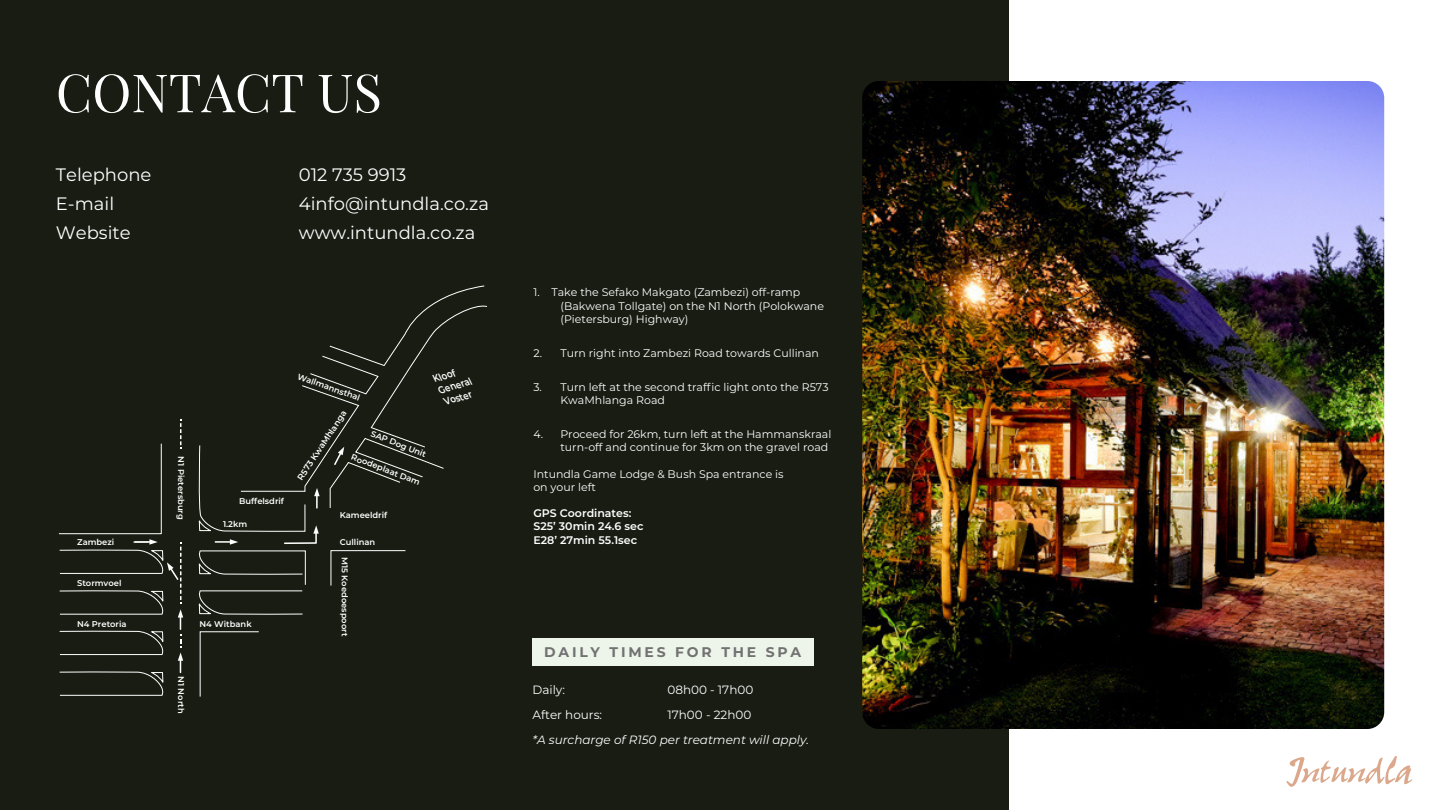
<style>
.page{position:relative;width:1440px;height:810px;background:#fff}
.page>*{position:absolute;margin:0;border:0;box-sizing:border-box;transform-origin:0 0}
.t1{font:52.9px "Playfair Display";color:#fff}
.t2{font:18px "Montserrat";color:#fff}
.t3{font:700 14px "Montserrat";letter-spacing:.2em;color:#717171}
.t4{font:12px "Montserrat";color:#fff}
.t5{font:italic 12px "Montserrat";color:#fff}
.t6{font:11px/13.2px "Montserrat";color:#fff}
.t7{font:600 11px/13.2px "Montserrat";color:#fff}
.t8{font:italic 600 10.4px/12.4px "Montserrat";color:#fff;scale:.82 1}
.t9{font:600 8.5px "Montserrat";color:#fff}
.t10{font:600 8.4px "Montserrat";color:#fff}
</style>
<div class="page">
<div style="left:0;top:0;width:1009px;height:810px;background:#181c12"></div>
<img style="left:862px;top:81px;width:522px;height:648px">
<div style="left:532px;top:638px;width:281px;height:28px;background:#edf5ea"></div>
<svg style="left:199px;top:631px;width:60px;height:66px"></svg>
<svg style="left:58px;top:419px;width:125px;height:277px"></svg>
<svg style="left:198px;top:285px;width:289px;height:330px"></svg>
<svg style="left:1286px;top:756px;width:126px;height:31px"></svg>
<h1 class="t1" style="left:56px;top:51px;width:328px">CONTACT US</h1>
<h2 class="t2" style="left:56px;top:163px;width:97px">Telephone</h2>
<h2 class="t2" style="left:299px;top:163px;width:109px">012 735 9913</h2>
<h2 class="t2" style="left:56px;top:192px;width:60px">E-mail</h2>
<h2 class="t2" style="left:299px;top:192px;width:192px">4info@intundla.co.za</h2>
<h2 class="t2" style="left:56px;top:221px;width:76px">Website</h2>
<h2 class="t2" style="left:299px;top:221px;width:178px">www.intundla.co.za</h2>
<p class="t10" style="left:187px;top:456px;width:65px;rotate:90deg">N1 Pietersburg</p>
<p class="t10" style="left:239px;top:495px;width:46px">Buffelsdrif</p>
<p class="t10" style="left:223px;top:518px;width:26px">1.2km</p>
<p class="t10" style="left:300px;top:370px;width:67px;rotate:20deg">Wallmannsthal</p>
<p class="t8" style="left:432px;top:372px;width:46px;rotate:-16deg">Kloof<br>General<br>Voster</p>
<p class="t9" style="left:294px;top:476px;width:83px;rotate:-56deg">R573 KwaMhlanga</p>
<p class="t10" style="left:373px;top:428px;width:60px;rotate:21deg">SAP Dog Unit</p>
<p class="t10" style="left:354px;top:451px;width:74px;rotate:21deg">Roodeplaat Dam</p>
<p class="t10" style="left:340px;top:509px;width:49px">Kameeldrif</p>
<p class="t10" style="left:77px;top:536px;width:39px">Zambezi</p>
<p class="t10" style="left:340px;top:536px;width:37px">Cullinan</p>
<p class="t10" style="left:77px;top:577px;width:46px">Stormvoel</p>
<p class="t10" style="left:77px;top:618px;width:51px">N4 Pretoria</p>
<p class="t10" style="left:200px;top:618px;width:54px">N4 Witbank</p>
<p class="t10" style="left:187px;top:676px;width:39px;rotate:90deg">N1 North</p>
<p class="t10" style="left:351px;top:557px;width:81px;rotate:90deg">M15 Koedoespoort</p>
<p class="t6" style="left:560px;top:285px;width:265px;text-indent:-27px">1. Take the Sefako Makgato (Zambezi) off-ramp (Bakwena Tollgate) on the N1 North (Polokwane (Pietersburg) Highway)</p>
<p class="t6" style="left:533px;top:346px;width:287px">2. Turn right into Zambezi Road towards Cullinan</p>
<p class="t6" style="left:560px;top:380px;width:270px;text-indent:-27px">3. Turn left at the second traffic light onto the R573<br>KwaMhlanga Road</p>
<p class="t6" style="left:533px;top:427px;width:300px;text-align:right">4. Proceed for 26km, turn left at the Hammanskraal turn-off and continue for 3km on the gravel road</p>
<p class="t6" style="left:533px;top:467px;width:252px">Intundla Game Lodge &amp; Bush Spa entrance is on your left</p>
<p class="t7" style="left:533px;top:506px;width:111px">GPS Coordinates:<br>S25’ 30min 24.6 sec<br>E28’ 27min 55.1sec</p>
<p class="t3" style="left:544px;top:642px;width:259px">DAILY TIMES FOR THE SPA</p>
<p class="t4" style="left:532px;top:682px;width:34px">Daily:</p>
<p class="t4" style="left:667px;top:682px;width:87px">08h00 - 17h00</p>
<p class="t4" style="left:532px;top:707px;width:71px">After hours:</p>
<p class="t4" style="left:667px;top:707px;width:85px">17h00 - 22h00</p>
<p class="t5" style="left:532px;top:732px;width:278px">*A surcharge of R150 per treatment will apply.</p>
</div>
